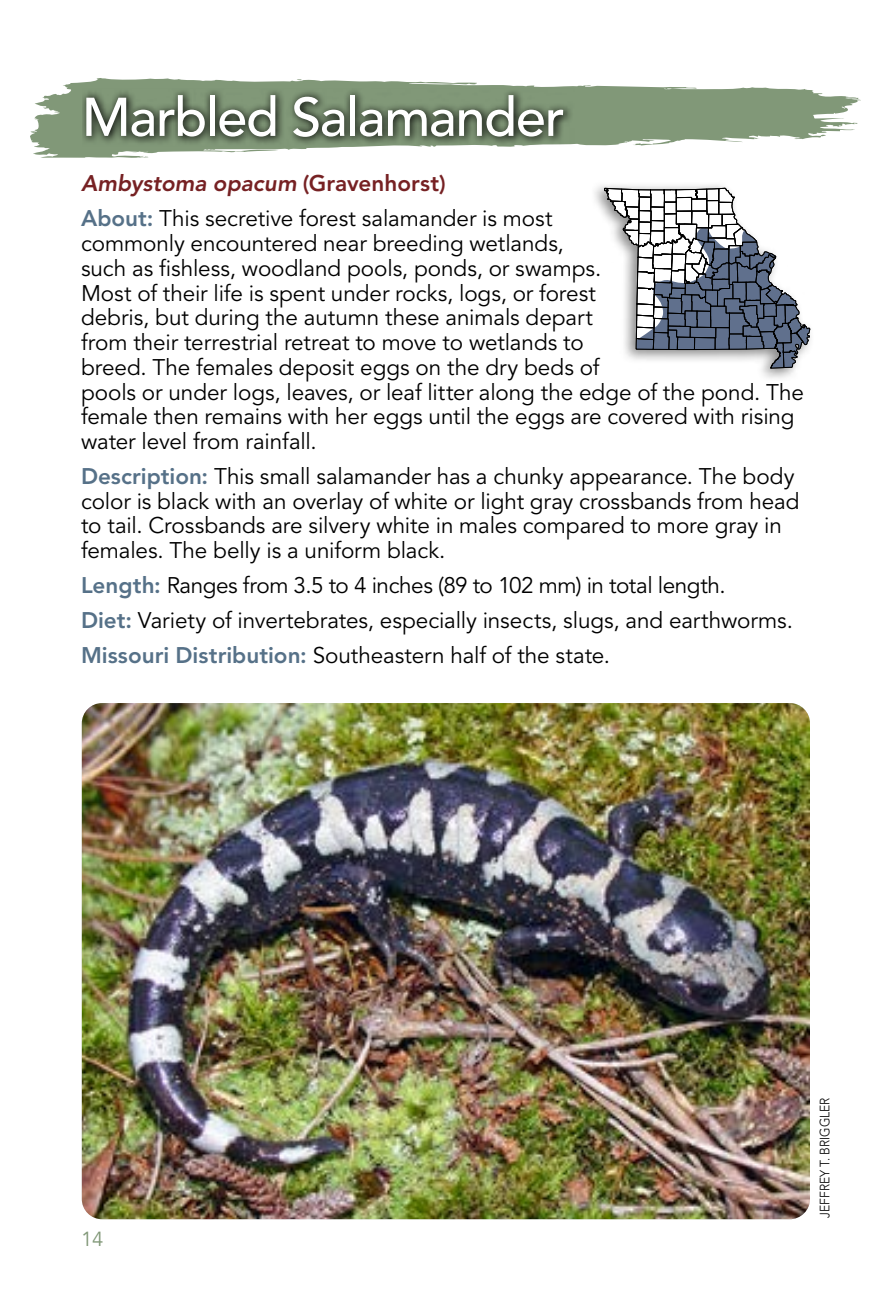
<style>
.page{position:relative;width:891px;height:1296px;background:#fff}
.page>*{position:absolute;margin:0;border:0;box-sizing:border-box;transform-origin:0 0}
.TF_Common_Name_H3{font:500 54px "Avenir LT Std";letter-spacing:-.025em;color:#fff}
.TF_Species_Accounts_P{font:22.5px/24.8px "Avenir LT Std";letter-spacing:-.005em;color:#000}
.TF_Species_Accounts_P-2{font:italic 800 22.5px "Avenir LT Std";letter-spacing:.005em;color:#762123}
.t1{font:20.25px "Avenir LT Std";color:#819878}
.t2{font:300 13.5px "Avenir LT Std";color:#000;scale:.9 1}
.s1{font-style:normal}
.s2{font-weight:800;color:#567188}
</style>
<div class="page">
<svg style="left:30px;top:78px;width:831px;height:80px;fill:#819878"></svg>
<svg style="left:82px;top:88px;width:493px;height:59px;background:#64765d"></svg>
<div style="left:588px;top:181px;width:228px;height:200px;background:#000;opacity:.45"></div>
<svg style="left:603px;top:187px;width:208px;height:182px"></svg>
<img style="left:82px;top:703px;width:728px;height:516px">
<h3 class="TF_Common_Name_H3" style="left:82px;top:86px;width:484px">Marbled Salamander</h3>
<p class="TF_Species_Accounts_P-2" style="left:81px;top:170px;width:366px">Ambystoma opacum <span class="s1">(Gravenhorst)</span></p>
<p class="TF_Species_Accounts_P" style="left:81px;top:207px;width:725px"><span class="s2">About:</span> This secretive forest salamander is most<br>commonly encountered near breeding wetlands,<br>such as fishless, woodland pools, ponds, or swamps.<br>Most of their life is spent under rocks, logs, or forest<br>debris, but during the autumn these animals depart<br>from their terrestrial retreat to move to wetlands to<br>breed. The females deposit eggs on the dry beds of<br>pools or under logs, leaves, or leaf litter along the edge of the pond. The female then remains with her eggs until the eggs are covered with rising water level from rainfall.</p>
<p class="TF_Species_Accounts_P" style="left:81px;top:464px;width:720px"><span class="s2">Description:</span> This small salamander has a chunky appearance. The body color is black with an overlay of white or light gray crossbands from head to tail. Crossbands are silvery white in males compared to more gray in females. The belly is a uniform black.</p>
<p class="TF_Species_Accounts_P" style="left:81px;top:574px;width:646px"><span class="s2">Length:</span> Ranges from 3.5 to 4 inches (89 to 102 mm) in total length.</p>
<p class="TF_Species_Accounts_P" style="left:81px;top:608px;width:714px"><span class="s2">Diet:</span> Variety of invertebrates, especially insects, slugs, and earthworms.</p>
<p class="TF_Species_Accounts_P" style="left:81px;top:643px;width:531px"><span class="s2">Missouri Distribution:</span> Southeastern half of the state.</p>
<p class="t1" style="left:81px;top:1227px;width:24px">14</p>
<p class="t2" style="left:817px;top:1218px;width:135px;rotate:-90deg">JEFFREY T. BRIGGLER</p>
</div>
